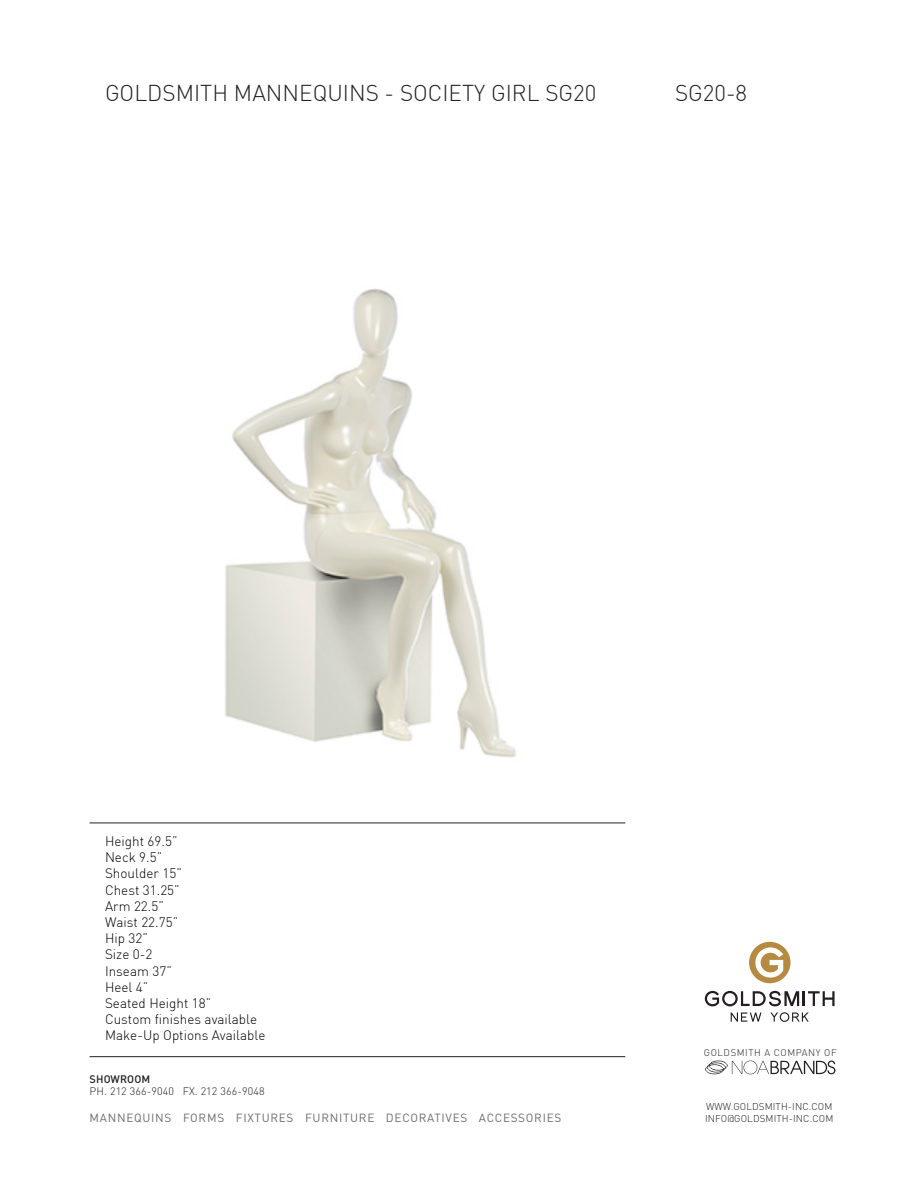
<style>
.page{position:relative;width:918px;height:1188px;background:#fff}
.page>*{position:absolute;margin:0;border:0;box-sizing:border-box;transform-origin:0 0}
.t1{font:300 22.5px "DIN Pro";color:#231f20}
.t2{font:300 13.5px/16.2px "DIN Pro";color:#000}
.t3{font:11.7px "DIN";letter-spacing:.06em;color:#6c6d70}
.t4{font:300 10.8px/12.9px "DIN";letter-spacing:.01em;color:#231f20}
.t5{font:300 9.75px "DIN";letter-spacing:.01em;color:#231f20}
.t6{font:300 9.6px "DIN";letter-spacing:.06em;color:#231f20}
.s1{font-weight:500}
</style>
<div class="page">
<hr style="left:90px;top:823px;width:535px;height:1px;background:#231f20">
<hr style="left:90px;top:1056px;width:535px;height:1px;background:#231f20">
<div style="left:749px;top:942px;width:42px;height:41px;background:#b68b41;border-radius:50%"></div>
<svg style="left:705px;top:991px;width:130px;height:15px"></svg>
<svg style="left:731px;top:1013px;width:30px;height:9px"></svg>
<svg style="left:770px;top:1012px;width:39px;height:10px"></svg>
<svg style="left:755px;top:947px;width:28px;height:31px"></svg>
<svg style="left:705px;top:1061px;width:130px;height:13px"></svg>
<img style="left:225px;top:288px;width:291px;height:470px">
<h1 class="t1" style="left:105px;top:83px;width:493px">GOLDSMITH MANNEQUINS - SOCIETY GIRL SG20</h1>
<h1 class="t1" style="left:675px;top:83px;width:74px">SG20-8</h1>
<p class="t2" style="left:105px;top:834px;width:162px">Height 69.5”<br>Neck 9.5”<br>Shoulder 15”<br>Chest 31.25”<br>Arm 22.5”<br>Waist 22.75”<br>Hip 32”<br>Size 0-2<br>Inseam 37”<br>Heel 4”<br>Seated Height 18”<br>Custom finishes available<br>Make-Up Options Available</p>
<p class="t4" style="left:90px;top:1072px;width:177px"><span class="s1">SHOWROOM<br></span>PH. 212 366-9040 FX. 212 366-9048</p>
<p class="t3" style="left:90px;top:1110px;width:473px">MANNEQUINS FORMS FIXTURES FURNITURE DECORATIVES ACCESSORIES</p>
<p class="t6" style="left:704px;top:1047px;width:134px">GOLDSMITH A COMPANY OF</p>
<p class="t5" style="left:706px;top:1100px;width:128px">WWW.GOLDSMITH-INC.COM</p>
<p class="t5" style="left:705px;top:1112px;width:130px">INFO@GOLDSMITH-INC.COM</p>
</div>
